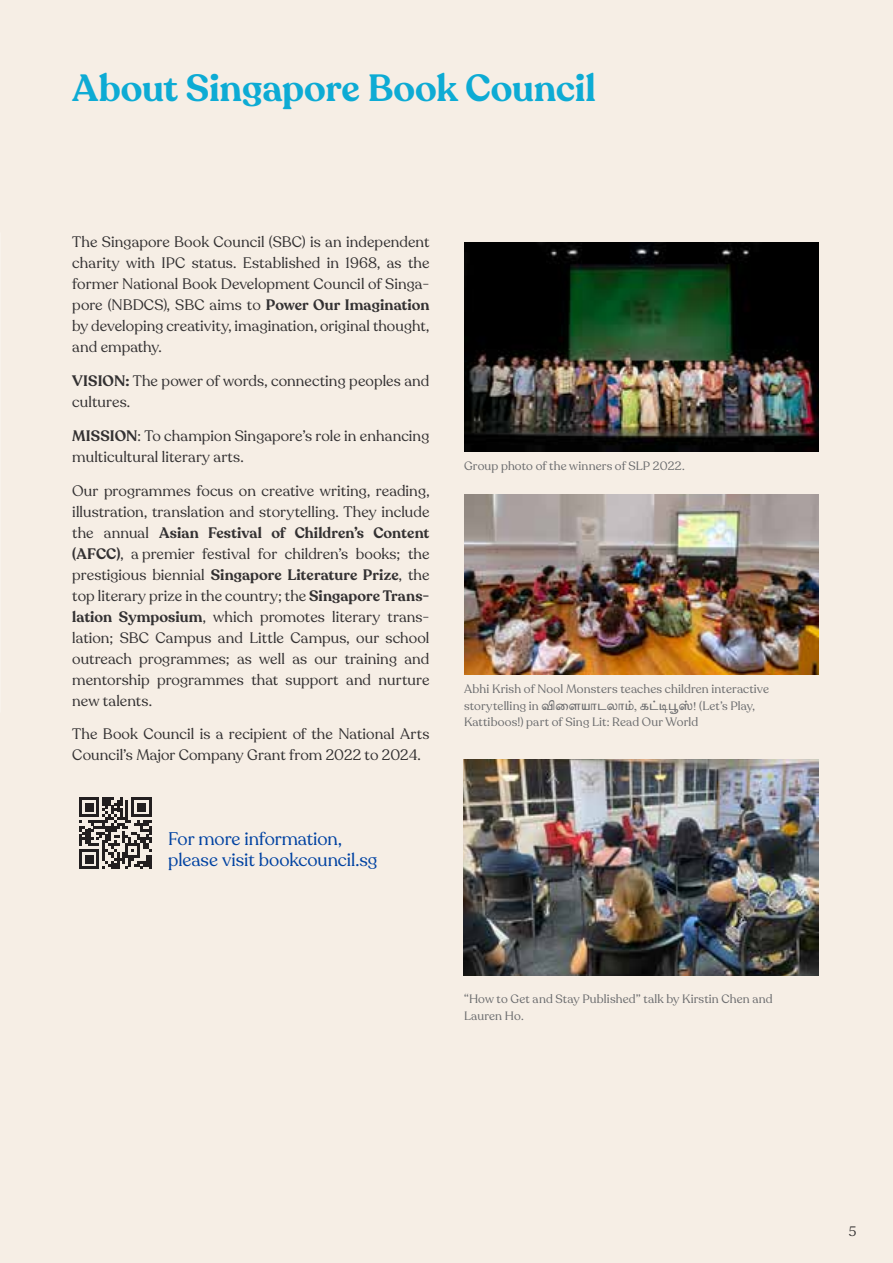
<style>
.page{position:relative;width:893px;height:1263px;background:#f6eee5}
.page>*{position:absolute;margin:0;border:0;box-sizing:border-box;transform-origin:0 0}
.t1{font:600 37.5px "Recoleta";letter-spacing:-.005em;color:#0dabd4}
.t2{font:18px/21px "Recoleta";letter-spacing:-.005em;color:#0042a2}
.t3{font:15px/21px "Recoleta";letter-spacing:.005em;color:#333132}
.t4{font:13.5px "Recoleta";color:#333132}
.t5{font:12px/16.5px "Recoleta";letter-spacing:.015em;color:#6b6c6e}
.s1{font-weight:600}
.s2{font-family:"Tamil MN"}
</style>
<div class="page">
<img style="left:463px;top:759px;width:356px;height:216px">
<img style="left:464px;top:242px;width:355px;height:210px">
<img style="left:464px;top:495px;width:355px;height:180px">
<svg style="left:79px;top:797px;width:72px;height:72px"></svg>
<h1 class="t1" style="left:72px;top:65px;width:525px">About Singapore Book Council</h1>
<p class="t3" style="left:72px;top:232px;width:359px;text-align:justify">The Singapore Book Council (SBC) is an independent charity with IPC status. Established in 1968, as the former National Book Development Council of Singa&shy;pore (NBDCS), SBC aims to <span class="s1">Power Our Imagination </span>by developing creativity, imagination, original thought, and empathy.</p>
<p class="t3" style="left:72px;top:371px;width:359px"><span class="s1">VISION:</span> The power of words, connecting peoples and cultures.</p>
<p class="t3" style="left:72px;top:425px;width:359px"><span class="s1">MISSION</span>: To champion Singapore’s role in enhancing multicultural literary arts.</p>
<p class="t3" style="left:72px;top:480px;width:359px;text-align:justify">Our programmes focus on creative writing, reading, illustration, translation and storytelling. They include the annual <span class="s1">Asian Festival of Children’s Content (AFCC)</span>, a premier festival for children’s books; the prestigious biennial <span class="s1">Singapore Literature Prize</span>, the top literary prize in the country; the <span class="s1">Singapore Trans&shy;lation Symposium</span>, which promotes literary trans&shy;lation; SBC Campus and Little Campus, our school outreach programmes; as well as our training and mentorship programmes that support and nurture new talents.</p>
<p class="t3" style="left:72px;top:724px;width:359px">The Book Council is a recipient of the National Arts<br>Council’s Major Company Grant from 2022 to 2024.</p>
<p class="t2" style="left:168px;top:828px;width:211px">For more information, please visit bookcouncil.sg</p>
<p class="t5" style="left:464px;top:457px;width:222px">Group photo of the winners of SLP 2022.</p>
<p class="t5" style="left:464px;top:681px;width:306px">Abhi Krish of Nool Monsters teaches children interactive storytelling in <span class="s2">விளைையாாடலாாம், கட்டிபூஸ்!</span> (Let’s Play,<br>Kattiboos!) part of Sing Lit: Read Our World</p>
<p class="t5" style="left:464px;top:991px;width:310px">“How to Get and Stay Published” talk by Kirstin Chen and<br>Lauren Ho.</p>
<p class="t4" style="left:849px;top:1223px;width:9px">5</p>
</div>
